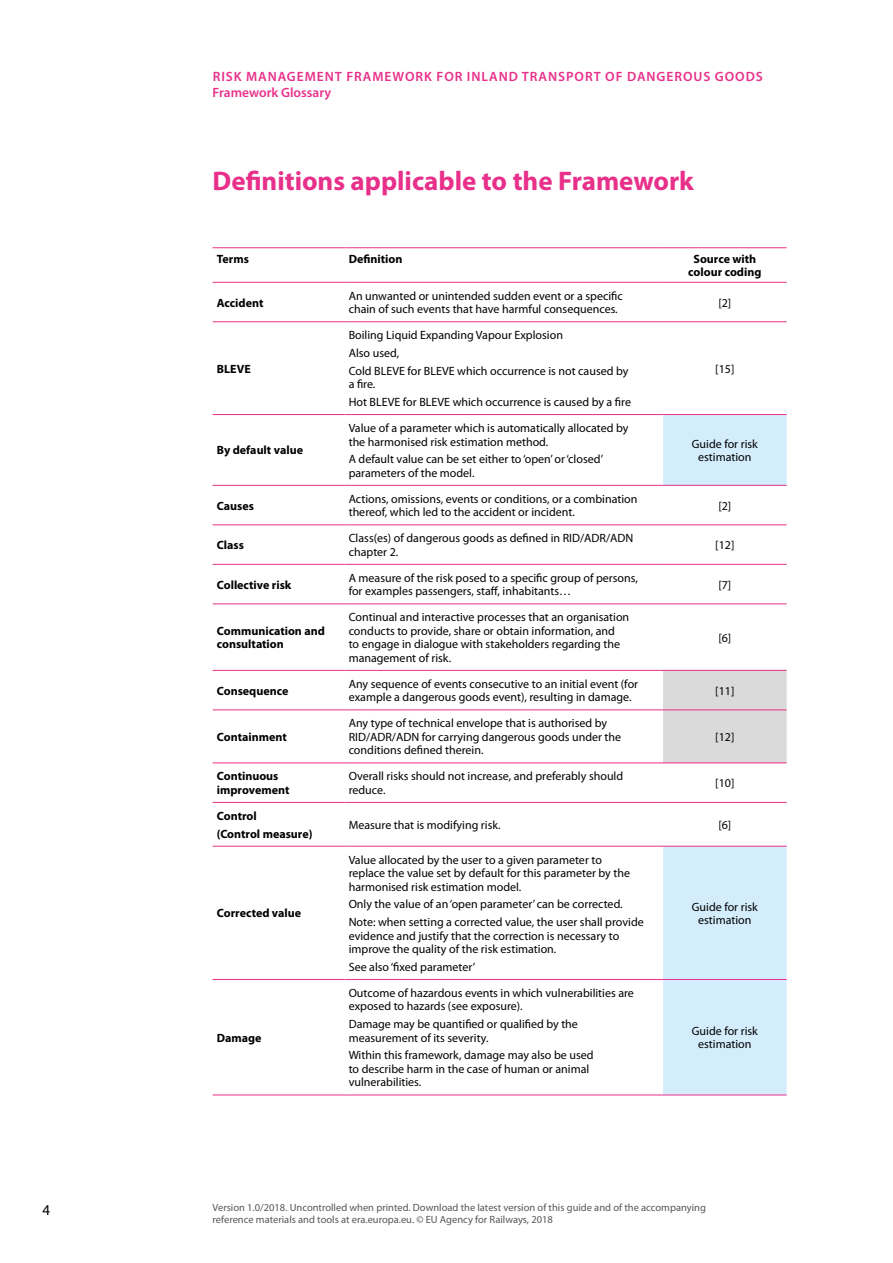
<style>
.page{position:relative;width:893px;height:1263px;background:#fff}
.page>*{position:absolute;margin:0;border:0;box-sizing:border-box;transform-origin:0 0}
.TIT1-_Title_of_chap{font:700 27px "Myriad Pro";color:#e8308a}
.t1{font:15px "Myriad Pro";color:#000}
.t2{font:600 13.5px/16.2px "Myriad Pro";letter-spacing:.07em;color:#e8308a}
.Table_data{font:12px/13.5px "Myriad Pro";color:#000}
.Table_data-2{font:700 12px/13.5px "Myriad Pro";color:#000}
.Table_header{font:700 12px/13.5px "Myriad Pro";color:#000;text-align:center}
.t3{font:10.5px/12px "Myriad Pro";color:#575756}
</style>
<div class="page">
<svg style="left:663px;top:415px;width:124px;height:679px;fill:#d4edfc"></svg>
<div style="left:663px;top:671px;width:124px;height:91px;background:#dadada"></div>
<hr style="left:213px;top:321px;width:131px;height:1px;background:#e8308a">
<hr style="left:344px;top:321px;width:319px;height:1px;background:#e8308a">
<hr style="left:663px;top:321px;width:124px;height:1px;background:#e8308a">
<hr style="left:213px;top:414px;width:131px;height:1px;background:#e8308a">
<hr style="left:344px;top:414px;width:319px;height:1px;background:#e8308a">
<hr style="left:663px;top:414px;width:124px;height:1px;background:#e8308a">
<hr style="left:213px;top:485px;width:131px;height:1px;background:#e8308a">
<hr style="left:344px;top:485px;width:319px;height:1px;background:#e8308a">
<hr style="left:663px;top:485px;width:124px;height:1px;background:#e8308a">
<hr style="left:213px;top:524px;width:131px;height:1px;background:#e8308a">
<hr style="left:344px;top:524px;width:319px;height:1px;background:#e8308a">
<hr style="left:663px;top:524px;width:124px;height:1px;background:#e8308a">
<hr style="left:213px;top:564px;width:131px;height:1px;background:#e8308a">
<hr style="left:344px;top:564px;width:319px;height:1px;background:#e8308a">
<hr style="left:663px;top:564px;width:124px;height:1px;background:#e8308a">
<hr style="left:213px;top:603px;width:131px;height:1px;background:#e8308a">
<hr style="left:344px;top:603px;width:319px;height:1px;background:#e8308a">
<hr style="left:663px;top:603px;width:124px;height:1px;background:#e8308a">
<hr style="left:213px;top:670px;width:131px;height:1px;background:#e8308a">
<hr style="left:344px;top:670px;width:319px;height:1px;background:#e8308a">
<hr style="left:663px;top:670px;width:124px;height:1px;background:#e8308a">
<hr style="left:213px;top:709px;width:131px;height:1px;background:#e8308a">
<hr style="left:344px;top:709px;width:319px;height:1px;background:#e8308a">
<hr style="left:663px;top:709px;width:124px;height:1px;background:#e8308a">
<hr style="left:213px;top:762px;width:131px;height:1px;background:#e8308a">
<hr style="left:344px;top:762px;width:319px;height:1px;background:#e8308a">
<hr style="left:663px;top:762px;width:124px;height:1px;background:#e8308a">
<hr style="left:213px;top:802px;width:131px;height:1px;background:#e8308a">
<hr style="left:344px;top:802px;width:319px;height:1px;background:#e8308a">
<hr style="left:663px;top:802px;width:124px;height:1px;background:#e8308a">
<hr style="left:213px;top:846px;width:131px;height:1px;background:#e8308a">
<hr style="left:344px;top:846px;width:319px;height:1px;background:#e8308a">
<hr style="left:663px;top:846px;width:124px;height:1px;background:#e8308a">
<hr style="left:213px;top:979px;width:131px;height:1px;background:#e8308a">
<hr style="left:344px;top:979px;width:319px;height:1px;background:#e8308a">
<hr style="left:663px;top:979px;width:124px;height:1px;background:#e8308a">
<hr style="left:213px;top:1094px;width:131px;height:1px;background:#e8308a">
<hr style="left:344px;top:1094px;width:319px;height:1px;background:#e8308a">
<hr style="left:663px;top:1094px;width:124px;height:1px;background:#e8308a">
<hr style="left:213px;top:247px;width:131px;height:1px;background:#e8308a">
<hr style="left:344px;top:247px;width:319px;height:1px;background:#e8308a">
<hr style="left:663px;top:247px;width:124px;height:1px;background:#e8308a">
<hr style="left:213px;top:282px;width:131px;height:1px;background:#e8308a">
<hr style="left:344px;top:282px;width:319px;height:1px;background:#e8308a">
<hr style="left:663px;top:282px;width:124px;height:1px;background:#e8308a">
<p class="t2" style="left:213px;top:69px;width:552px">RISK MANAGEMENT FRAMEWORK FOR INLAND TRANSPORT OF DANGEROUS GOODS<br>Framework Glossary</p>
<p class="TIT1-_Title_of_chap" style="left:213px;top:164px;width:483px">Definitions applicable to the Framework</p>
<p class="Table_header" style="left:217px;top:252px;width:34px">Terms</p>
<p class="Table_header" style="left:349px;top:252px;width:55px">Definition</p>
<p class="Table_header" style="left:688px;top:252px;width:75px">Source with colour coding</p>
<p class="Table_data-2" style="left:217px;top:295px;width:48px">Accident</p>
<p class="Table_data" style="left:349px;top:289px;width:276px">An unwanted or unintended sudden event or a specific chain of such events that have harmful consequences.</p>
<p class="Table_data" style="left:718px;top:296px;width:14px">[2]</p>
<p class="Table_data-2" style="left:217px;top:361px;width:35px">BLEVE</p>
<p class="Table_data-2" style="left:217px;top:443px;width:88px">By default value</p>
<p class="Table_data" style="left:349px;top:328px;width:216px">Boiling Liquid Expanding Vapour Explosion</p>
<p class="Table_data" style="left:349px;top:346px;width:52px">Also used,</p>
<p class="Table_data" style="left:349px;top:364px;width:281px">Cold BLEVE for BLEVE which occurrence is not caused by a fire.</p>
<p class="Table_data" style="left:349px;top:395px;width:284px">Hot BLEVE for BLEVE which occurrence is caused by a fire</p>
<p class="Table_data" style="left:349px;top:421px;width:281px">Value of a parameter which is automatically allocated by the harmonised risk estimation method.</p>
<p class="Table_data" style="left:349px;top:452px;width:256px">A default value can be set either to ‘open’ or ‘closed’ parameters of the model.</p>
<p class="Table_data" style="left:715px;top:362px;width:21px">[15]</p>
<p class="Table_data" style="left:692px;top:437px;width:68px;text-align:center">Guide for risk estimation</p>
<p class="Table_data-2" style="left:217px;top:498px;width:39px">Causes</p>
<p class="Table_data" style="left:349px;top:492px;width:290px">Actions, omissions, events or conditions, or a combination thereof, which led to the accident or incident.</p>
<p class="Table_data" style="left:718px;top:499px;width:14px">[2]</p>
<p class="Table_data-2" style="left:217px;top:538px;width:29px">Class</p>
<p class="Table_data" style="left:349px;top:531px;width:286px">Class(es) of dangerous goods as defined in RID/ADR/ADN chapter 2.</p>
<p class="Table_data" style="left:715px;top:538px;width:21px">[12]</p>
<p class="Table_data-2" style="left:217px;top:577px;width:76px">Collective risk</p>
<p class="Table_data" style="left:349px;top:571px;width:291px">A measure of the risk posed to a specific group of persons, for examples passengers, staff, inhabitants…</p>
<p class="Table_data" style="left:718px;top:578px;width:14px">[7]</p>
<p class="Table_data-2" style="left:217px;top:624px;width:110px">Communication and consultation</p>
<p class="Table_data" style="left:349px;top:610px;width:282px">Continual and interactive processes that an organisation conducts to provide, share or obtain information, and<br>to engage in dialogue with stakeholders regarding the management of risk.</p>
<p class="Table_data" style="left:718px;top:631px;width:14px">[6]</p>
<p class="Table_data-2" style="left:217px;top:683px;width:73px">Consequence</p>
<p class="Table_data" style="left:349px;top:677px;width:291px">Any sequence of events consecutive to an initial event (for example a dangerous goods event), resulting in damage.</p>
<p class="Table_data" style="left:715px;top:684px;width:21px">[11]</p>
<p class="Table_data-2" style="left:217px;top:730px;width:71px">Containment</p>
<p class="Table_data" style="left:349px;top:716px;width:274px">Any type of technical envelope that is authorised by<br>RID/ADR/ADN for carrying dangerous goods under the conditions defined therein.</p>
<p class="Table_data" style="left:715px;top:730px;width:21px">[12]</p>
<p class="Table_data-2" style="left:217px;top:769px;width:74px">Continuous improvement</p>
<p class="Table_data" style="left:349px;top:769px;width:276px">Overall risks should not increase, and preferably should reduce.</p>
<p class="Table_data" style="left:715px;top:776px;width:21px">[10]</p>
<p class="Table_data-2" style="left:217px;top:809px;width:41px">Control</p>
<p class="Table_data-2" style="left:217px;top:826px;width:97px">(Control measure)</p>
<p class="Table_data" style="left:349px;top:818px;width:154px">Measure that is modifying risk.</p>
<p class="Table_data" style="left:718px;top:818px;width:14px">[6]</p>
<p class="Table_data-2" style="left:217px;top:906px;width:86px">Corrected value</p>
<p class="Table_data-2" style="left:217px;top:1030px;width:46px">Damage</p>
<p class="Table_data" style="left:349px;top:853px;width:283px">Value allocated by the user to a given parameter to replace the value set by default for this parameter by the harmonised risk estimation model.</p>
<p class="Table_data" style="left:349px;top:897px;width:276px">Only the value of an ‘open parameter’ can be corrected.</p>
<p class="Table_data" style="left:349px;top:915px;width:297px">Note: when setting a corrected value, the user shall provide evidence and justify that the correction is necessary to improve the quality of the risk estimation.</p>
<p class="Table_data" style="left:349px;top:960px;width:128px">See also ‘fixed parameter’</p>
<p class="Table_data" style="left:349px;top:986px;width:287px">Outcome of hazardous events in which vulnerabilities are exposed to hazards (see exposure).</p>
<p class="Table_data" style="left:349px;top:1017px;width:231px">Damage may be quantified or qualified by the measurement of its severity.</p>
<p class="Table_data" style="left:349px;top:1048px;width:246px">Within this framework, damage may also be used to describe harm in the case of human or animal vulnerabilities.</p>
<p class="Table_data" style="left:692px;top:899px;width:68px;text-align:center">Guide for risk estimation</p>
<p class="Table_data" style="left:692px;top:1024px;width:68px;text-align:center">Guide for risk estimation</p>
<p class="t1" style="left:43px;top:1201px;width:9px">4</p>
<p class="t3" style="left:213px;top:1201px;width:495px">Version 1.0/2018. Uncontrolled when printed. Download the latest version of this guide and of the accompanying reference materials and tools at era.europa.eu. © EU Agency for Railways, 2018</p>
</div>
